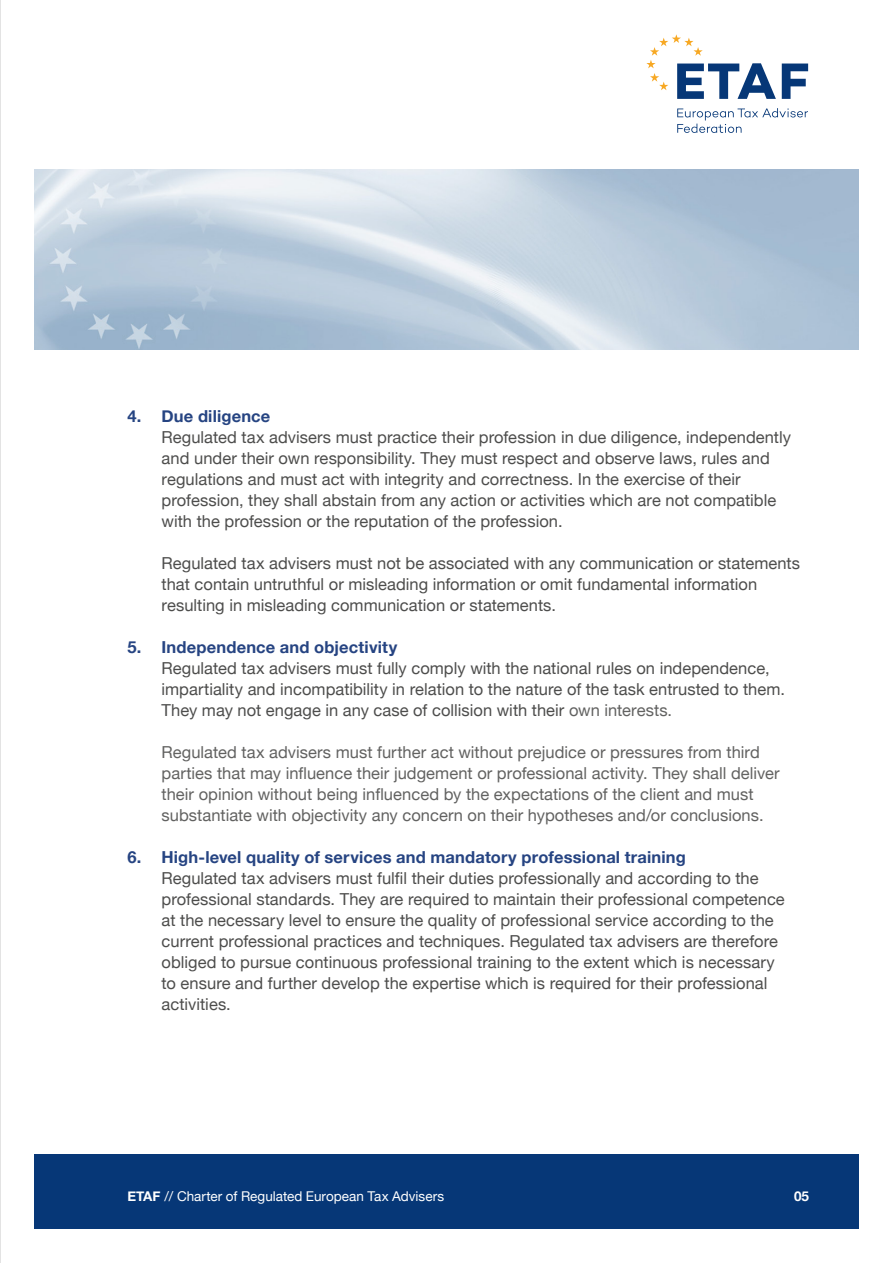
<style>
.page{position:relative;width:893px;height:1263px;background:#fff}
.page>*{position:absolute;margin:0;border:0;box-sizing:border-box;transform-origin:0 0}
.t1{font:16.5px/21px "Helvetica Neue";color:#4d4d4c}
.t2{font:16.5px/21px "Helvetica Neue";color:#626261}
.t3{font:700 16.5px "Helvetica Neue";letter-spacing:.01em;color:#264482}
.t4{font:13.5px "Helvetica Neue";color:#fff}
.t5{font:700 13.5px "Helvetica Neue";color:#fff}
.s1{color:#626261}
.s2{font-weight:700}
</style>
<div class="page">
<div style="left:34px;top:1154px;width:825px;height:75px;background:#063777"></div>
<svg style="left:646px;top:34px;width:130px;height:65px"></svg>
<svg style="left:782px;top:64px;width:26px;height:35px"></svg>
<svg style="left:677px;top:108px;width:131px;height:25px"></svg>
<hr style="left:0;top:0;width:1px;height:1263px;background:#c8c8c8">
<p class="t3" style="left:128px;top:406px;width:144px">4. Due diligence</p>
<p class="t1" style="left:162px;top:426px;width:631px">Regulated tax advisers must practice their profession in due diligence, independently and under their own responsibility. They must respect and observe laws, rules and regulations and must act with integrity and correctness. In the exercise of their profession, they shall abstain from any action or activities which are not compatible with the profession or the reputation of the profession.</p>
<p class="t1" style="left:162px;top:552px;width:640px">Regulated tax advisers must not be associated with any communication or statements that contain untruthful or misleading information or omit fundamental information resulting in misleading communication or statements.</p>
<p class="t3" style="left:128px;top:637px;width:271px">5. Independence and objectivity</p>
<p class="t1" style="left:162px;top:657px;width:625px">Regulated tax advisers must fully comply with the national rules on independence, impartiality and incompatibility in relation to the nature of the task entrusted to them.<br>They may not engage in any case of collision with their <span class="s1">own interests.</span></p>
<p class="t2" style="left:162px;top:741px;width:620px">Regulated tax advisers must further act without prejudice or pressures from third parties that may influence their judgement or professional activity. They shall deliver their opinion without being influenced by the expectations of the client and must substantiate with objectivity any concern on their hypotheses and/or conclusions.</p>
<p class="t3" style="left:128px;top:847px;width:560px">6. High-level quality of services and mandatory professional training</p>
<p class="t1" style="left:162px;top:867px;width:625px">Regulated tax advisers must fulfil their duties professionally and according to the professional standards. They are required to maintain their professional competence at the necessary level to ensure the quality of professional service according to the current professional practices and techniques. Regulated tax advisers are therefore obliged to pursue continuous professional training to the extent which is necessary to ensure and further develop the expertise which is required for their professional activities.</p>
<p class="t4" style="left:128px;top:1188px;width:318px"><span class="s2">ETAF</span> // Charter of Regulated European Tax Advisers</p>
<p class="t5" style="left:794px;top:1188px;width:17px">05</p>
</div>
